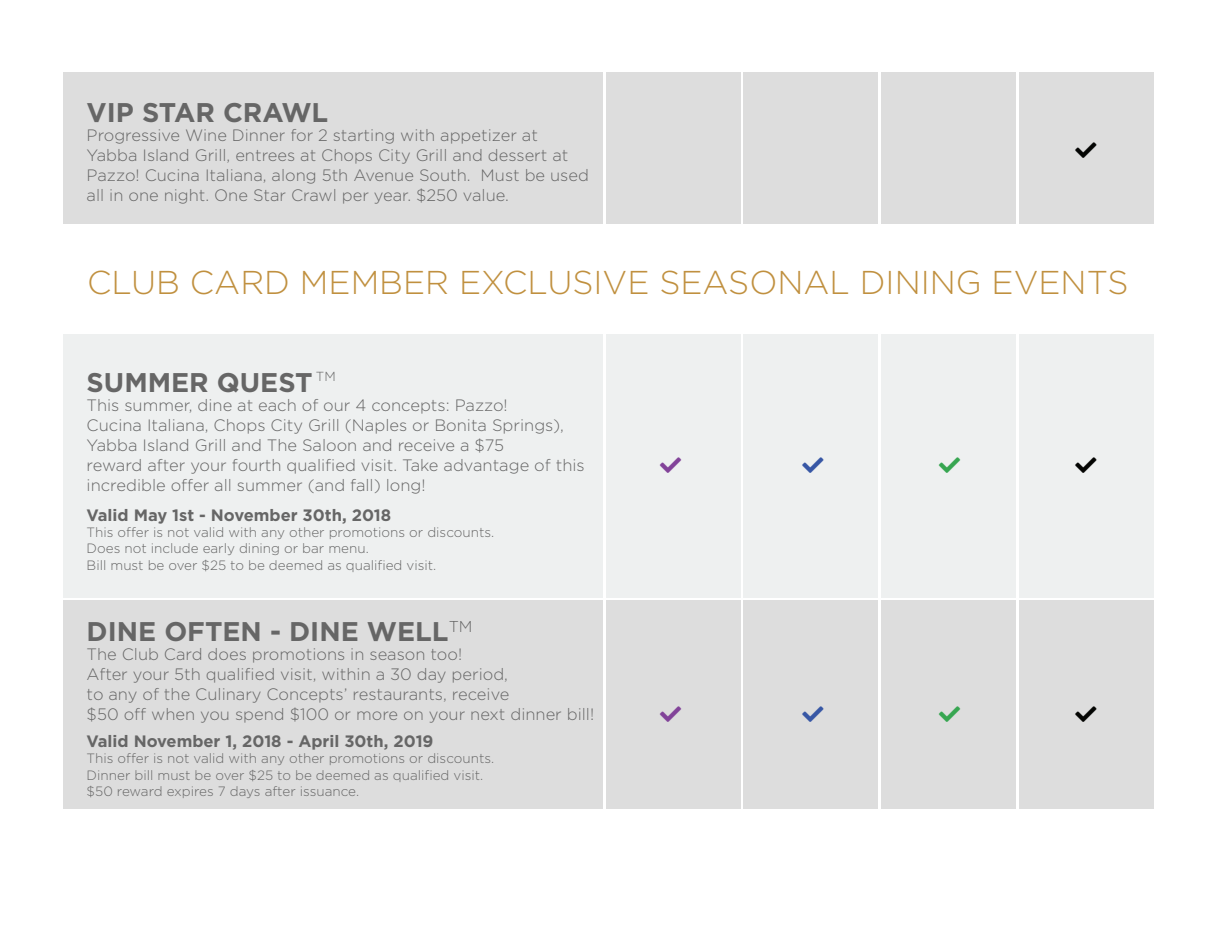
<style>
.page{position:relative;width:1215px;height:945px;background:#fff}
.page>*{position:absolute;margin:0;border:0;box-sizing:border-box;transform-origin:0 0}
.t1{font:300 33px "Gotham";color:#c0903f}
.t2{font:700 27px "Gotham";color:#666}
.t3{font:300 16.5px/19.8px "Gotham";color:#666}
.t4{font:700 16.5px "Gotham";color:#666}
.t5{font:300 13.5px/16.2px "Gotham";color:#666}
</style>
<div class="page">
<div style="left:63px;top:73px;width:540px;height:151px;background:#ddd"></div>
<div style="left:606px;top:73px;width:135px;height:151px;background:#ddd"></div>
<div style="left:743px;top:73px;width:135px;height:151px;background:#ddd"></div>
<div style="left:881px;top:73px;width:135px;height:151px;background:#ddd"></div>
<div style="left:1019px;top:73px;width:135px;height:151px;background:#ddd"></div>
<div style="left:63px;top:335px;width:540px;height:263px;background:#eef0f0"></div>
<div style="left:606px;top:335px;width:135px;height:263px;background:#eef0f0"></div>
<div style="left:743px;top:335px;width:135px;height:263px;background:#eef0f0"></div>
<div style="left:881px;top:335px;width:135px;height:263px;background:#eef0f0"></div>
<div style="left:1019px;top:335px;width:135px;height:263px;background:#eef0f0"></div>
<div style="left:63px;top:600px;width:540px;height:208px;background:#ddd"></div>
<div style="left:606px;top:600px;width:135px;height:208px;background:#ddd"></div>
<div style="left:743px;top:600px;width:135px;height:208px;background:#ddd"></div>
<div style="left:881px;top:600px;width:135px;height:208px;background:#ddd"></div>
<div style="left:1019px;top:600px;width:135px;height:208px;background:#ddd"></div>
<h2 class="t2" style="left:87px;top:96px;width:243px">VIP STAR CRAWL</h2>
<p class="t3" style="left:87px;top:125px;width:504px">Progressive Wine Dinner for 2 starting with appetizer at Yabba Island Grill, entrees at Chops City Grill and dessert at Pazzo! Cucina Italiana, along 5th Avenue South. Must be used all in one night. One Star Crawl per year. $250 value.</p>
<h1 class="t1" style="left:87px;top:264px;width:1043px">CLUB CARD MEMBER EXCLUSIVE SEASONAL DINING EVENTS</h1>
<h2 class="t2" style="left:87px;top:367px;width:251px">SUMMER QUEST <sup>TM</sup></h2>
<p class="t3" style="left:87px;top:396px;width:500px">This summer, dine at each of our 4 concepts: Pazzo!<br>Cucina Italiana, Chops City Grill (Naples or Bonita Springs), Yabba Island Grill and The Saloon and receive a $75<br>reward after your fourth qualified visit. Take advantage of this incredible offer all summer (and fall) long!</p>
<p class="t4" style="left:87px;top:506px;width:306px">Valid May 1st - November 30th, 2018</p>
<p class="t5" style="left:87px;top:524px;width:409px">This offer is not valid with any other promotions or discounts.<br>Does not include early dining or bar menu.<br>Bill must be over $25 to be deemed as qualified visit.</p>
<h2 class="t2" style="left:87px;top:616px;width:387px">DINE OFTEN - DINE WELL<sup>TM</sup></h2>
<p class="t3" style="left:87px;top:645px;width:509px">The Club Card does promotions in season too!<br>After your 5th qualified visit, within a 30 day period,<br>to any of the Culinary Concepts’ restaurants, receive<br>$50 off when you spend $100 or more on your next dinner bill!</p>
<p class="t4" style="left:87px;top:732px;width:348px">Valid November 1, 2018 - April 30th, 2019</p>
<p class="t5" style="left:87px;top:750px;width:409px">This offer is not valid with any other promotions or discounts.<br>Dinner bill must be over $25 to be deemed as qualified visit. $50 reward expires 7 days after issuance.</p>
</div>
